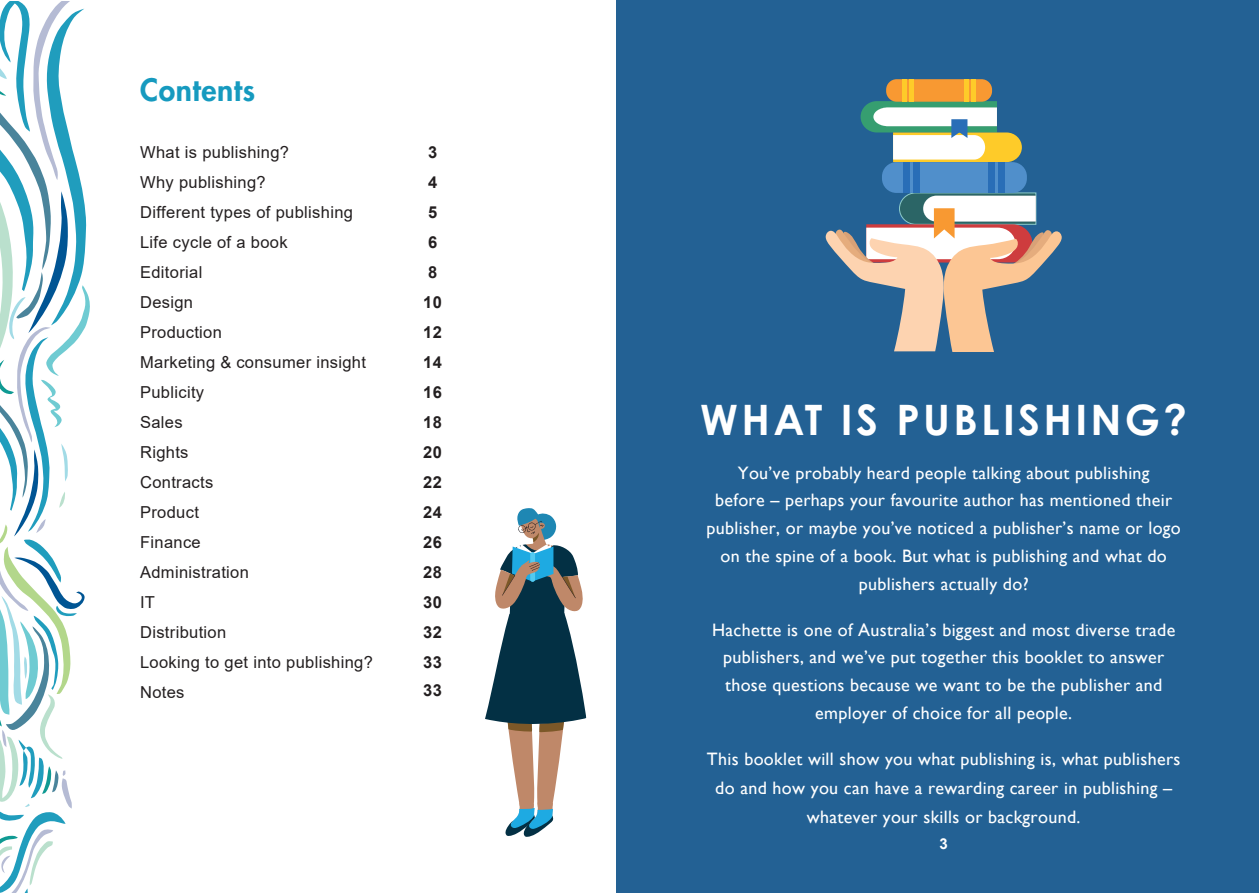
<style>
.page{position:relative;width:1259px;height:893px;background:#fff}
.page>*{position:absolute;margin:0;border:0;box-sizing:border-box;transform-origin:0 0}
.t1{font:700 42px "Century Gothic Std";letter-spacing:.08em;color:#fff}
.t2{font:800 30px "Futura";letter-spacing:.02em;color:#169abf}
.t3{font:18px/27.8px "Gill Sans";letter-spacing:.02em;color:#fff;text-align:center}
.t4{font:16.5px/30px "Arial";letter-spacing:.02em;color:#231f20}
.t5{font:700 16.5px "Arial";letter-spacing:.02em;color:#231f20}
.t6{font:700 15px "Arial";color:#fff}
.s1{font-style:inherit}
</style>
<div class="page">
<svg style="left:0;top:1px;width:90px;height:892px"></svg>
<svg style="left:485px;top:508px;width:101px;height:329px"></svg>
<div style="left:617px;top:0;width:642px;height:893px;background:#236194"></div>
<div style="left:882px;top:162px;width:145px;height:31px;background:#508fcb;border-radius:14px"></div>
<div style="left:903px;top:162px;width:7px;height:31px;background:#296eb7"></div>
<div style="left:913px;top:162px;width:6px;height:31px;background:#296eb7"></div>
<div style="left:988px;top:162px;width:7px;height:31px;background:#296eb7"></div>
<div style="left:998px;top:162px;width:6px;height:31px;background:#296eb7"></div>
<div style="left:886px;top:79px;width:106px;height:23px;background:#f89932;border-radius:11px"></div>
<div style="left:901px;top:79px;width:5px;height:23px;background:#fecb29"></div>
<hr style="left:909px;top:79px;width:4px;height:23px;background:#fecb29">
<hr style="left:964px;top:79px;width:4px;height:23px;background:#fecb29">
<div style="left:971px;top:79px;width:5px;height:23px;background:#fecb29"></div>
<svg style="left:860px;top:101px;width:162px;height:61px"></svg>
<svg style="left:825px;top:193px;width:237px;height:159px"></svg>
<p class="t2" style="left:140px;top:69px;width:116px">Contents</p>
<p class="t4" style="left:140px;top:137px;width:234px">What is publishing?<br>Why publishing?<br>Different types of publishing<br>Life cycle of a book<br>Editorial<br>Design<br>Production<br>Marketing &amp; <span class="s1">c</span>onsumer <span class="s1">i</span>nsight<br>Publicity<br>Sales<br>Rights<br>Contracts<br>Product<br>Finance<br>Administration<br>IT<br>Distribution<br>Looking to <span class="s1">g</span>et <span class="s1">i</span>nto <span class="s1">p</span>ublishing?<br>Notes</p>
<p class="t5" style="left:428px;top:140px;width:11px">3</p>
<p class="t5" style="left:428px;top:170px;width:11px">4</p>
<p class="t5" style="left:428px;top:200px;width:11px">5</p>
<p class="t5" style="left:428px;top:230px;width:11px">6</p>
<p class="t5" style="left:428px;top:260px;width:11px">8</p>
<p class="t5" style="left:423px;top:290px;width:20px">10</p>
<p class="t5" style="left:423px;top:320px;width:20px">12</p>
<p class="t5" style="left:423px;top:350px;width:20px">14</p>
<p class="t5" style="left:423px;top:380px;width:20px">16</p>
<p class="t5" style="left:423px;top:410px;width:20px">18</p>
<p class="t5" style="left:423px;top:440px;width:20px">20</p>
<p class="t5" style="left:423px;top:470px;width:20px">22</p>
<p class="t5" style="left:423px;top:500px;width:20px">24</p>
<p class="t5" style="left:423px;top:530px;width:20px">26</p>
<p class="t5" style="left:423px;top:560px;width:20px">28</p>
<p class="t5" style="left:423px;top:590px;width:20px">30</p>
<p class="t5" style="left:423px;top:620px;width:20px">32</p>
<p class="t5" style="left:423px;top:650px;width:20px">33</p>
<p class="t5" style="left:423px;top:679px;width:20px">33</p>
<p class="t1" style="left:700px;top:393px;width:488px">WHAT IS PUBLISHING?</p>
<p class="t3" style="left:706px;top:459px;width:476px">You’ve probably heard people talking about publishing<br>before – perhaps your favourite author has mentioned their publisher, or maybe you’ve noticed a publisher’s name or logo on the spine of a book. But what is publishing and what do publishers actually do?</p>
<p class="t3" style="left:712px;top:616px;width:465px">Hachette is one of Australia’s biggest and most diverse trade publishers, and we’ve put together this booklet to answer those questions because we want to be the publisher and employer of choice for all people.</p>
<p class="t3" style="left:707px;top:745px;width:475px;line-height:29px">This booklet will show you what publishing is, what publishers do and how you can have a rewarding career in publishing – whatever your skills or background.</p>
<p class="t6" style="left:939px;top:833px;width:10px">3</p>
</div>
